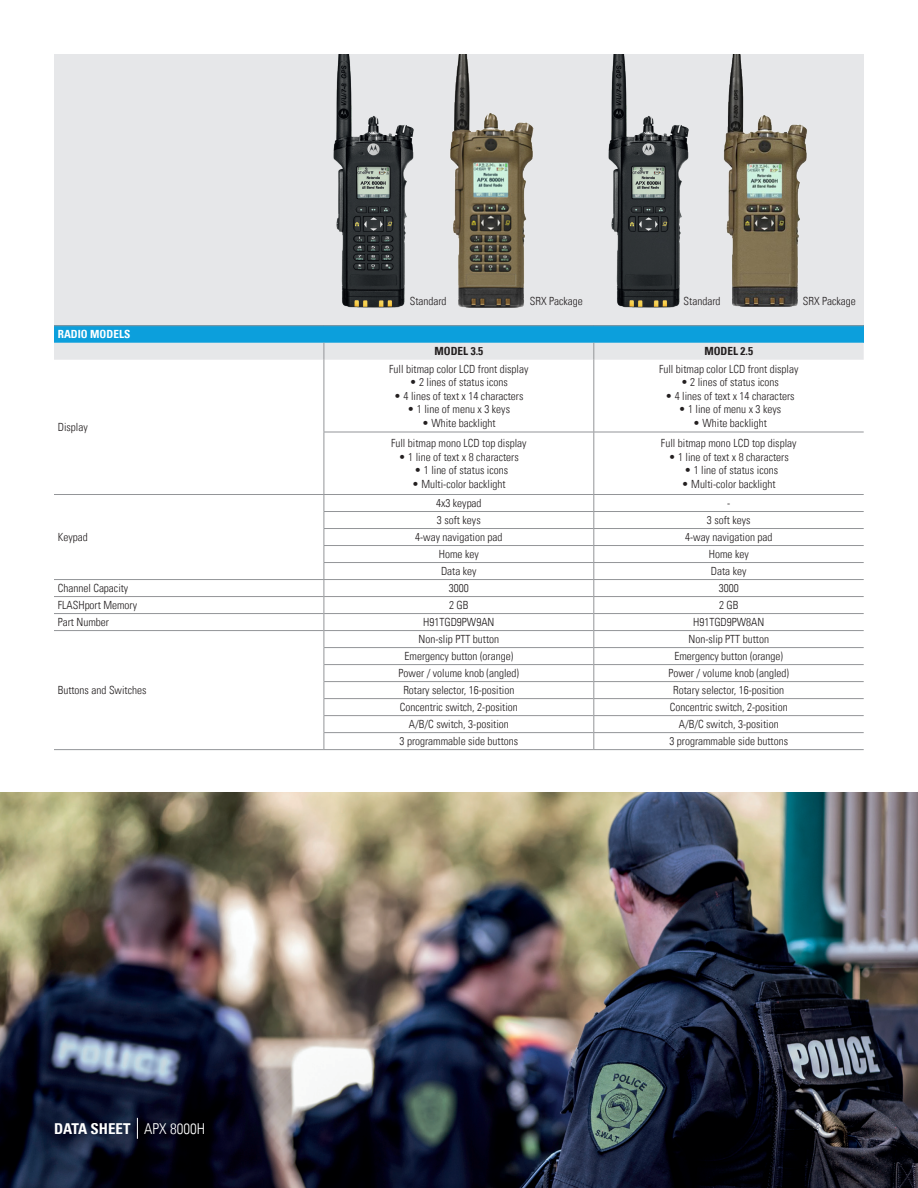
<style>
.page{position:relative;width:918px;height:1188px;background:#fff}
.page>*{position:absolute;margin:0;border:0;box-sizing:border-box;transform-origin:0 0}
.t1{font:700 condensed 15px "Univers LT";color:#fff}
.Body_copy{font:300 condensed 11.25px "Univers LT";color:#231f20}
.t2{font:700 condensed 11.25px "Univers LT";color:#231f20}
.t3{font:700 condensed 11.25px "Univers LT";color:#fff}
.s1{font-weight:300}
</style>
<div class="page">
<img style="left:0;top:792px;width:918px;height:396px">
<div style="left:54px;top:54px;width:810px;height:279px;background:#e6e7e9"></div>
<svg style="left:137px;top:1118px;width:1px;height:21px"></svg>
<div style="left:54px;top:326px;width:810px;height:17px;background:#0c9fdc"></div>
<hr style="left:54px;top:749px;width:270px;height:1px;background:#939598">
<hr style="left:324px;top:432px;width:270px;height:1px;background:#939598">
<hr style="left:594px;top:432px;width:270px;height:1px;background:#939598">
<hr style="left:54px;top:494px;width:270px;height:1px;background:#939598">
<hr style="left:324px;top:494px;width:270px;height:1px;background:#939598">
<hr style="left:594px;top:494px;width:270px;height:1px;background:#939598">
<hr style="left:324px;top:511px;width:270px;height:1px;background:#939598">
<hr style="left:594px;top:511px;width:270px;height:1px;background:#939598">
<hr style="left:54px;top:325px;width:270px;height:1px;background:#939598">
<hr style="left:324px;top:325px;width:270px;height:1px;background:#939598">
<hr style="left:594px;top:325px;width:270px;height:1px;background:#939598">
<hr style="left:324px;top:528px;width:270px;height:1px;background:#939598">
<hr style="left:594px;top:528px;width:270px;height:1px;background:#939598">
<hr style="left:324px;top:545px;width:270px;height:1px;background:#939598">
<hr style="left:594px;top:545px;width:270px;height:1px;background:#939598">
<hr style="left:324px;top:562px;width:270px;height:1px;background:#939598">
<hr style="left:594px;top:562px;width:270px;height:1px;background:#939598">
<hr style="left:54px;top:579px;width:270px;height:1px;background:#939598">
<hr style="left:324px;top:579px;width:270px;height:1px;background:#939598">
<hr style="left:594px;top:579px;width:270px;height:1px;background:#939598">
<hr style="left:54px;top:596px;width:270px;height:1px;background:#939598">
<hr style="left:324px;top:596px;width:270px;height:1px;background:#939598">
<hr style="left:594px;top:596px;width:270px;height:1px;background:#939598">
<hr style="left:54px;top:613px;width:270px;height:1px;background:#939598">
<hr style="left:324px;top:613px;width:270px;height:1px;background:#939598">
<hr style="left:594px;top:613px;width:270px;height:1px;background:#939598">
<hr style="left:54px;top:630px;width:270px;height:1px;background:#939598">
<hr style="left:324px;top:630px;width:270px;height:1px;background:#939598">
<hr style="left:594px;top:630px;width:270px;height:1px;background:#939598">
<hr style="left:324px;top:647px;width:270px;height:1px;background:#939598">
<hr style="left:594px;top:647px;width:270px;height:1px;background:#939598">
<hr style="left:324px;top:664px;width:270px;height:1px;background:#939598">
<hr style="left:594px;top:664px;width:270px;height:1px;background:#939598">
<hr style="left:324px;top:681px;width:270px;height:1px;background:#939598">
<hr style="left:594px;top:681px;width:270px;height:1px;background:#939598">
<hr style="left:324px;top:698px;width:270px;height:1px;background:#939598">
<hr style="left:594px;top:698px;width:270px;height:1px;background:#939598">
<hr style="left:324px;top:715px;width:270px;height:1px;background:#939598">
<hr style="left:594px;top:715px;width:270px;height:1px;background:#939598">
<hr style="left:324px;top:732px;width:270px;height:1px;background:#939598">
<hr style="left:594px;top:732px;width:270px;height:1px;background:#939598">
<hr style="left:324px;top:749px;width:270px;height:1px;background:#939598">
<hr style="left:594px;top:749px;width:270px;height:1px;background:#939598">
<hr style="left:324px;top:360px;width:1px;height:72px;background:#939598">
<hr style="left:324px;top:432px;width:1px;height:62px;background:#939598">
<div style="left:54px;top:343px;width:810px;height:17px;background:#e6e7e9"></div>
<hr style="left:594px;top:360px;width:1px;height:72px;background:#939598">
<hr style="left:594px;top:432px;width:1px;height:62px;background:#939598">
<svg style="left:324px;top:495px;width:1px;height:254px"></svg>
<svg style="left:594px;top:495px;width:1px;height:254px"></svg>
<img style="left:333px;top:54px;width:81px;height:254px">
<img style="left:608px;top:54px;width:81px;height:254px">
<hr style="left:917px;top:0;width:1px;height:383px;background:#231f20">
<img style="left:723px;top:54px;width:84px;height:253px">
<img style="left:450px;top:54px;width:84px;height:253px">
<p class="t3" style="left:58px;top:327px;width:74px">RADIO MODELS</p>
<p class="Body_copy" style="left:58px;top:420px;width:31px">Display</p>
<p class="Body_copy" style="left:58px;top:530px;width:31px">Keypad</p>
<p class="Body_copy" style="left:410px;top:294px;width:38px">Standard</p>
<p class="Body_copy" style="left:530px;top:294px;width:55px">SRX Package</p>
<p class="Body_copy" style="left:684px;top:294px;width:38px">Standard</p>
<p class="Body_copy" style="left:803px;top:294px;width:55px">SRX Package</p>
<p class="t2" style="left:434px;top:344px;width:50px">MODEL 3.5</p>
<p class="t2" style="left:704px;top:344px;width:50px">MODEL 2.5</p>
<p class="Body_copy" style="left:389px;top:362px;width:141px">Full bitmap color LCD front display</p>
<p class="Body_copy" style="left:410px;top:376px;width:100px">• 2 lines of status icons</p>
<p class="Body_copy" style="left:394px;top:389px;width:131px">• 4 lines of text x 14 characters</p>
<p class="Body_copy" style="left:408px;top:403px;width:104px">• 1 line of menu x 3 keys</p>
<p class="Body_copy" style="left:422px;top:416px;width:75px">• White backlight</p>
<p class="Body_copy" style="left:391px;top:436px;width:137px">Full bitmap mono LCD top display</p>
<p class="Body_copy" style="left:399px;top:450px;width:121px">• 1 line of text x 8 characters</p>
<p class="Body_copy" style="left:415px;top:463px;width:95px">• 1 line of status icons</p>
<p class="Body_copy" style="left:412px;top:477px;width:95px">• Multi-color backlight</p>
<p class="Body_copy" style="left:659px;top:362px;width:141px">Full bitmap color LCD front display</p>
<p class="Body_copy" style="left:681px;top:376px;width:100px">• 2 lines of status icons</p>
<p class="Body_copy" style="left:665px;top:389px;width:131px">• 4 lines of text x 14 characters</p>
<p class="Body_copy" style="left:679px;top:403px;width:104px">• 1 line of menu x 3 keys</p>
<p class="Body_copy" style="left:693px;top:416px;width:75px">• White backlight</p>
<p class="Body_copy" style="left:661px;top:436px;width:137px">Full bitmap mono LCD top display</p>
<p class="Body_copy" style="left:669px;top:450px;width:121px">• 1 line of text x 8 characters</p>
<p class="Body_copy" style="left:684px;top:463px;width:95px">• 1 line of status icons</p>
<p class="Body_copy" style="left:682px;top:477px;width:95px">• Multi-color backlight</p>
<p class="Body_copy" style="left:436px;top:496px;width:47px">4x3 keypad</p>
<p class="Body_copy" style="left:727px;top:496px;width:5px">-</p>
<p class="Body_copy" style="left:437px;top:513px;width:45px">3 soft keys</p>
<p class="Body_copy" style="left:707px;top:513px;width:45px">3 soft keys</p>
<p class="Body_copy" style="left:415px;top:530px;width:89px">4-way navigation pad</p>
<p class="Body_copy" style="left:685px;top:530px;width:89px">4-way navigation pad</p>
<p class="Body_copy" style="left:439px;top:547px;width:41px">Home key</p>
<p class="Body_copy" style="left:709px;top:547px;width:41px">Home key</p>
<p class="Body_copy" style="left:441px;top:564px;width:37px">Data key</p>
<p class="Body_copy" style="left:711px;top:564px;width:37px">Data key</p>
<p class="Body_copy" style="left:58px;top:581px;width:72px">Channel Capacity</p>
<p class="Body_copy" style="left:449px;top:581px;width:21px">3000</p>
<p class="Body_copy" style="left:719px;top:581px;width:21px">3000</p>
<p class="Body_copy" style="left:58px;top:598px;width:81px">FLASHport Memory</p>
<p class="Body_copy" style="left:449px;top:598px;width:21px">2 GB</p>
<p class="Body_copy" style="left:719px;top:598px;width:21px">2 GB</p>
<p class="Body_copy" style="left:58px;top:615px;width:53px">Part Number</p>
<p class="Body_copy" style="left:423px;top:615px;width:73px">H91TGD9PW9AN</p>
<p class="Body_copy" style="left:693px;top:615px;width:73px">H91TGD9PW8AN</p>
<p class="Body_copy" style="left:58px;top:683px;width:90px">Buttons and Switches</p>
<p class="t1" style="left:54px;top:1120px;width:153px">DATA SHEET <span class="s1">APX 8000H</span></p>
<p class="Body_copy" style="left:419px;top:632px;width:82px">Non-slip PTT button</p>
<p class="Body_copy" style="left:688px;top:632px;width:82px">Non-slip PTT button</p>
<p class="Body_copy" style="left:405px;top:649px;width:110px">Emergency button (orange)</p>
<p class="Body_copy" style="left:674px;top:649px;width:110px">Emergency button (orange)</p>
<p class="Body_copy" style="left:399px;top:666px;width:122px">Power / volume knob (angled)</p>
<p class="Body_copy" style="left:668px;top:666px;width:122px">Power / volume knob (angled)</p>
<p class="Body_copy" style="left:403px;top:683px;width:113px">Rotary selector, 16-position</p>
<p class="Body_copy" style="left:673px;top:683px;width:113px">Rotary selector, 16-position</p>
<p class="Body_copy" style="left:400px;top:700px;width:120px">Concentric switch, 2-position</p>
<p class="Body_copy" style="left:670px;top:700px;width:120px">Concentric switch, 2-position</p>
<p class="Body_copy" style="left:409px;top:717px;width:101px">A/B/C switch, 3-position</p>
<p class="Body_copy" style="left:679px;top:717px;width:101px">A/B/C switch, 3-position</p>
<p class="Body_copy" style="left:400px;top:734px;width:120px">3 programmable side buttons</p>
<p class="Body_copy" style="left:669px;top:734px;width:120px">3 programmable side buttons</p>
</div>
